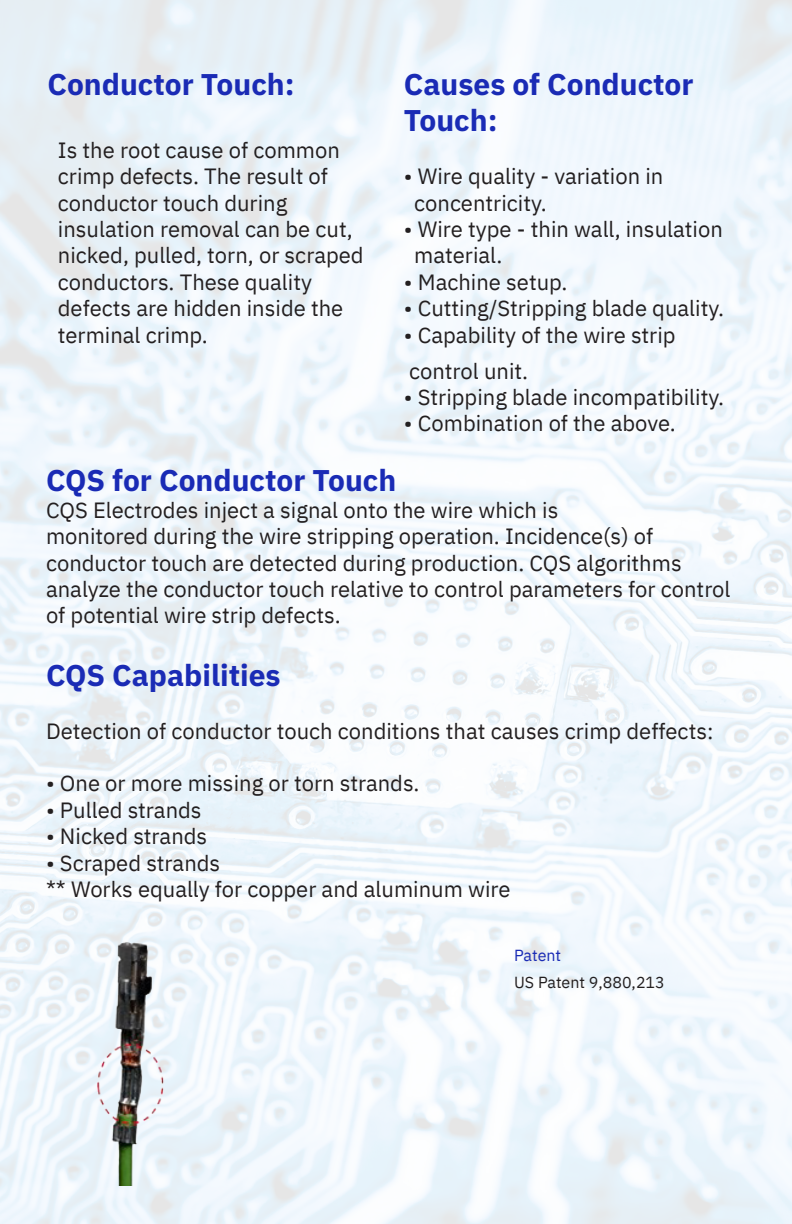
<style>
.page{position:relative;width:792px;height:1224px;background:#fff}
.page>*{position:absolute;margin:0;border:0;box-sizing:border-box;transform-origin:0 0}
.t1{font:700 30px/36px "IBM Plex Sans";color:#1a2bb5}
.t2{font:22px/26.4px "IBM Plex Sans";color:#231f20}
.t3{font:16px "IBM Plex Sans";color:#231f20}
.t4{font:16px "IBM Plex Sans";color:#1a2bb5}
</style>
<div class="page">
<img style="left:0;top:0;width:792px;height:1224px">
<img style="left:93px;top:937px;width:75px;height:248px">
<p class="t1" style="left:48px;top:64px;width:249px">Conductor Touch:</p>
<p class="t2" style="left:58px;top:135px;width:283px">Is the root cause of common</p>
<p class="t2" style="left:58px;top:161px;width:272px">crimp defects. The result of</p>
<p class="t2" style="left:58px;top:188px;width:231px">conductor touch during</p>
<p class="t2" style="left:58px;top:214px;width:296px">insulation removal can be cut,</p>
<p class="t2" style="left:58px;top:241px;width:307px">nicked, pulled, torn, or scraped</p>
<p class="t2" style="left:58px;top:267px;width:256px">conductors. These quality</p>
<p class="t2" style="left:58px;top:293px;width:287px">defects are hidden inside the</p>
<p class="t2" style="left:58px;top:320px;width:152px">terminal crimp.</p>
<p class="t1" style="left:404px;top:64px;width:291px">Causes of Conductor<br>Touch:</p>
<p class="t2" style="left:404px;top:161px;width:261px">• Wire quality - variation in</p>
<p class="t2" style="left:414px;top:188px;width:134px">concentricity.</p>
<p class="t2" style="left:404px;top:214px;width:321px">• Wire type - thin wall, insulation</p>
<p class="t2" style="left:414px;top:241px;width:90px">material.</p>
<p class="t2" style="left:404px;top:267px;width:165px">• Machine setup.</p>
<p class="t2" style="left:404px;top:293px;width:322px">• Cutting/Stripping blade quality.</p>
<p class="t2" style="left:404px;top:320px;width:273px">• Capability of the wire strip</p>
<p class="t2" style="left:409px;top:356px;width:121px">control unit.</p>
<p class="t2" style="left:404px;top:382px;width:322px">• Stripping blade incompatibility.</p>
<p class="t2" style="left:404px;top:409px;width:273px">• Combination of the above.</p>
<p class="t1" style="left:46px;top:460px;width:352px">CQS for Conductor Touch</p>
<p class="t2" style="left:46px;top:495px;width:514px">CQS Electrodes inject a signal onto the wire which is</p>
<p class="t2" style="left:46px;top:521px;width:609px">monitored during the wire stripping operation. Incidence(s) of</p>
<p class="t2" style="left:46px;top:548px;width:637px">conductor touch are detected during production. CQS algorithms</p>
<p class="t2" style="left:46px;top:574px;width:686px">analyze the conductor touch relative to control parameters for control of potential wire strip defects.</p>
<p class="t1" style="left:46px;top:655px;width:236px">CQS Capabilities</p>
<p class="t2" style="left:46px;top:716px;width:669px">Detection of conductor touch conditions that causes crimp deffects:</p>
<p class="t2" style="left:46px;top:769px;width:375px">• One or more missing or torn strands.</p>
<p class="t2" style="left:46px;top:795px;width:157px">• Pulled strands</p>
<p class="t2" style="left:46px;top:821px;width:163px">• Nicked strands</p>
<p class="t2" style="left:46px;top:848px;width:176px">• Scraped strands</p>
<p class="t2" style="left:46px;top:874px;width:466px">** Works equally for copper and aluminum wire</p>
<p class="t4" style="left:514px;top:944px;width:49px">Patent</p>
<p class="t3" style="left:514px;top:970px;width:152px">US Patent 9,880,213</p>
</div>
